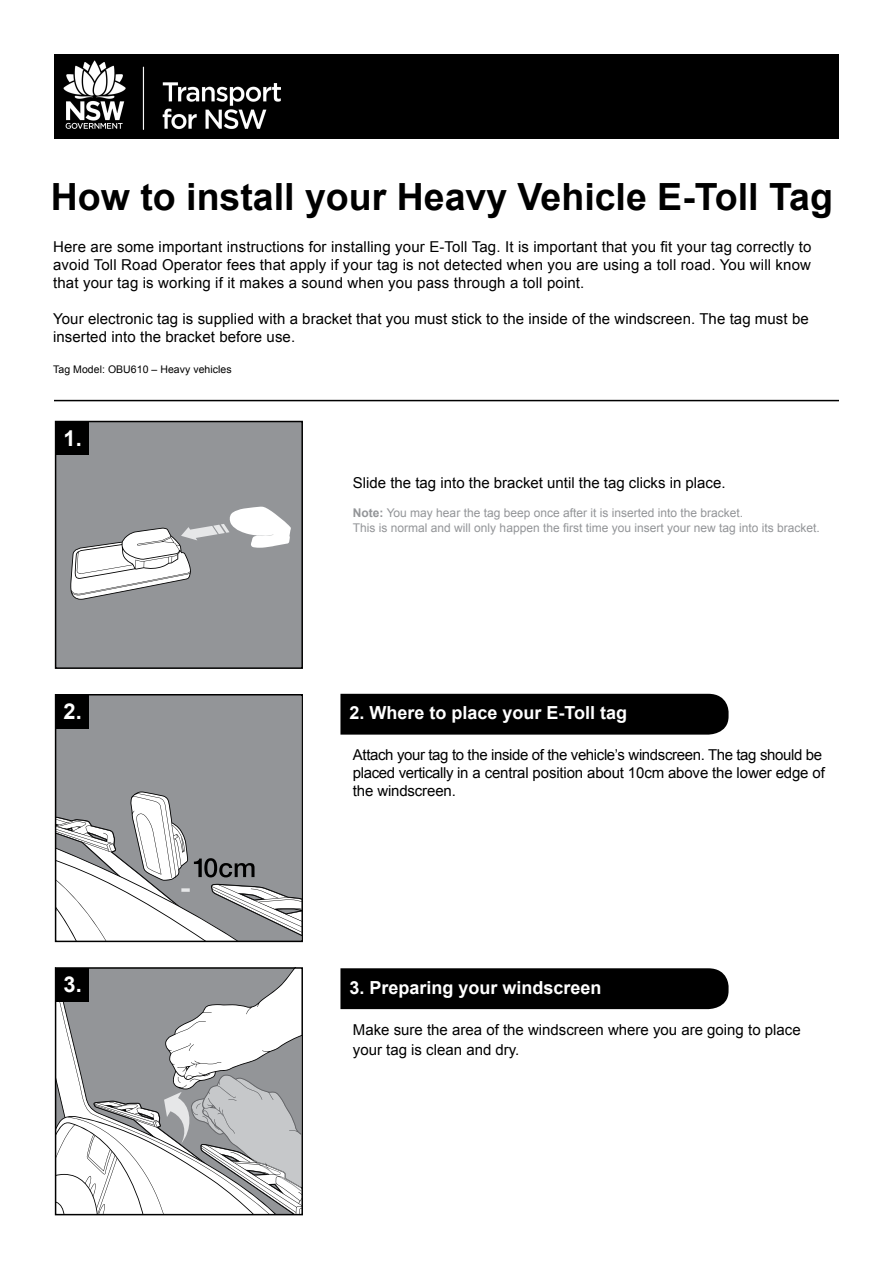
<style>
.page{position:relative;width:893px;height:1263px;background:#fff}
.page>*{position:absolute;margin:0;border:0;box-sizing:border-box;transform-origin:0 0}
.t1{font:700 37.5px "Arial";color:#000}
.t2{font:700 21.9px "Arial";color:#fff}
.t3{font:700 18px "Arial";color:#fff}
.t4{font:15px/18px "Arial";letter-spacing:.005em;color:#000}
.t5{font:15px/18px "Arial";letter-spacing:-.025em;color:#000}
.t6{font:12px "Arial";color:#939598}
.t7{font:10.5px "Arial";letter-spacing:.005em;color:#000}
.s1{font-weight:700}
</style>
<div class="page">
<div style="left:54px;top:54px;width:785px;height:84px;background:#000"></div>
<hr style="left:54px;top:400px;width:785px;height:1px;background:#000">
<img style="left:64px;top:61px;width:216px;height:68px">
<div style="left:56px;top:421px;width:246px;height:247px;background:#939598"></div>
<svg style="left:70px;top:507px;width:221px;height:93px"></svg>
<div style="left:55px;top:421px;width:248px;height:248px;border:2px solid #000"></div>
<div style="left:55px;top:421px;width:34px;height:34px;background:#000"></div>
<svg style="left:58px;top:697px;width:242px;height:242px;fill:#939598"></svg>
<div style="left:55px;top:694px;width:248px;height:248px;border:2px solid #000"></div>
<div style="left:55px;top:695px;width:34px;height:34px;background:#000"></div>
<svg style="left:58px;top:970px;width:242px;height:242px"></svg>
<div style="left:55px;top:967px;width:248px;height:248px;border:2px solid #000"></div>
<div style="left:55px;top:968px;width:34px;height:34px;background:#000"></div>
<div style="left:340px;top:694px;width:389px;height:41px;background:#000"></div>
<div style="left:340px;top:968px;width:389px;height:41px;background:#000"></div>
<h1 class="t1" style="left:51px;top:173px;width:784px">How to install your Heavy Vehicle E-Toll Tag</h1>
<p class="t4" style="left:53px;top:238px;width:760px">Here are some important instructions for installing your E-Toll Tag. It is important that you fit your tag correctly to</p>
<p class="t4" style="left:53px;top:256px;width:759px">avoid Toll Road Operator fees that apply if your tag is not detected when you are using a toll road. You will know that your tag is working if it makes a sound when you pass through a toll point.</p>
<p class="t4" style="left:53px;top:310px;width:757px">Your electronic tag is supplied with a bracket that you must stick to the inside of the windscreen. The tag must be inserted into the bracket before use.</p>
<p class="t7" style="left:53px;top:362px;width:180px">Tag Model: OBU610 – Heavy vehicles</p>
<p class="t2" style="left:64px;top:424px;width:20px">1.</p>
<p class="t2" style="left:64px;top:697px;width:20px">2.</p>
<p class="t2" style="left:64px;top:970px;width:20px">3.</p>
<p class="t4" style="left:353px;top:473px;width:374px">Slide the tag into the bracket until the tag clicks in place.</p>
<p class="t6" style="left:353px;top:505px;width:392px"><span class="s1">Note:</span> You may hear the tag beep once after it is inserted into the bracket.</p>
<p class="t6" style="left:353px;top:520px;width:468px">This is normal and will only happen the first time you insert your new tag into its bracket.</p>
<p class="t3" style="left:350px;top:701px;width:279px">2. Where to place your E-Toll tag</p>
<p class="t5" style="left:353px;top:746px;width:473px">Attach your tag to the inside of the vehicle’s windscreen. The tag should be placed vertically in a central position about 10cm above the lower edge of the windscreen.</p>
<p class="t3" style="left:350px;top:976px;width:254px">3. Preparing your windscreen</p>
<p class="t4" style="left:353px;top:1020px;width:449px;line-height:19.5px">Make sure the area of the windscreen where you are going to place your tag is clean and dry.</p>
</div>
